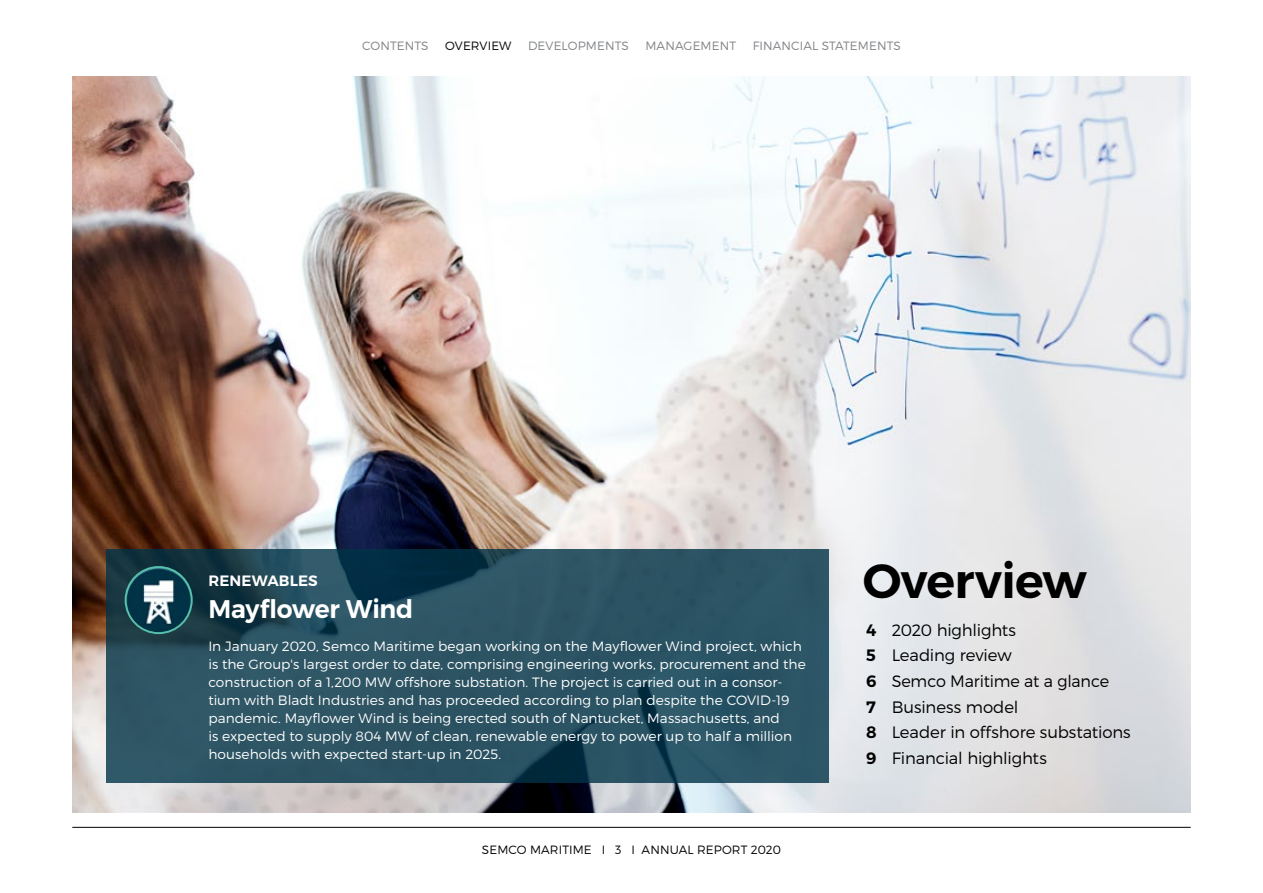
<style>
.page{position:relative;width:1263px;height:893px;background:#fff}
.page>*{position:absolute;margin:0;border:0;box-sizing:border-box;transform-origin:0 0}
.t1{font:600 48px "Montserrat";letter-spacing:-.015em;color:#000}
.t2{font:600 25.5px "Montserrat";letter-spacing:-.01em;color:#fff}
.t3{font:300 16.5px/25.5px "Montserrat";letter-spacing:-.01em;color:#000}
.t4{font:600 15px "Montserrat";letter-spacing:.01em;color:#fff}
.t5{font:300 13.5px/18px "Montserrat";color:#fff}
.t6{font:300 12px "Montserrat";letter-spacing:.01em;color:#808285}
.t7{font:300 12px "Montserrat";letter-spacing:.01em;color:#000}
.s1{font-weight:600}
</style>
<div class="page">
<hr style="left:72px;top:827px;width:1119px;height:1px;background:#000">
<img style="left:72px;top:77px;width:1119px;height:735px">
<svg style="left:106px;top:549px;width:723px;height:234px;background:#284f5f"></svg>
<img style="left:126px;top:567px;width:66px;height:66px;border-radius:33px">
<div style="left:125px;top:566px;width:68px;height:68px;border:2px solid #55c1ac;border-radius:50%"></div>
<p class="t6" style="left:362px;top:38px;width:68px">CONTENTS</p>
<p class="t7" style="left:445px;top:38px;width:68px">OVERVIEW</p>
<p class="t6" style="left:528px;top:38px;width:102px">DEVELOPMENTS</p>
<p class="t6" style="left:645px;top:38px;width:92px">MANAGEMENT</p>
<p class="t6" style="left:753px;top:38px;width:150px">FINANCIAL STATEMENTS</p>
<p class="t4" style="left:208px;top:571px;width:111px">RENEWABLES</p>
<h2 class="t2" style="left:208px;top:593px;width:206px">Mayflower Wind</h2>
<p class="t5" style="left:208px;top:637px;width:599px">In January 2020, Semco Maritime began working on the Mayflower Wind project, which is the Group's largest order to date, comprising engineering works, procurement and the construction of a 1,200 MW offshore substation. The project is carried out in a consor&shy;tium with Bladt Industries and has proceeded according to plan despite the COVID-19 pandemic. Mayflower Wind is being erected south of Nantucket, Massachusetts, and<br>is expected to supply 804 MW of clean, renewable energy to power up to half a million households with expected start-up in 2025.</p>
<p class="t7" style="left:482px;top:842px;width:301px">SEMCO MARITIME I 3 I ANNUAL REPORT 2020</p>
<h1 class="t1" style="left:863px;top:551px;width:226px">Overview</h1>
<p class="t3" style="left:866px;top:617px;width:266px"><span class="s1">4</span> 2020 highlights<br><span class="s1">5</span> Leading review<br><span class="s1">6</span> Semco Maritime at a glance<br><span class="s1">7</span> Business model<br><span class="s1">8</span> Leader in offshore substations<br><span class="s1">9</span> Financial highlights</p>
</div>
